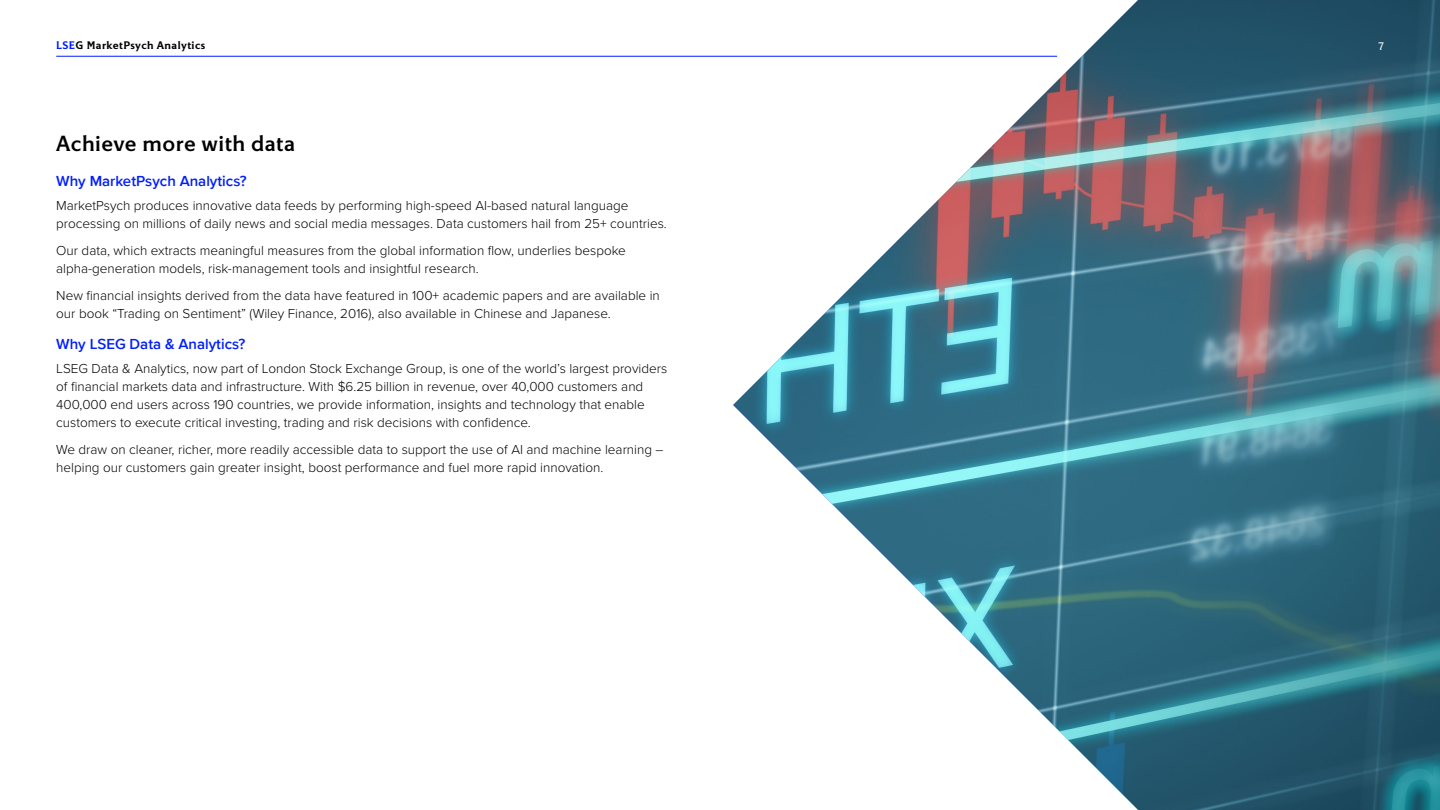
<style>
.page{position:relative;width:1440px;height:810px;background:#fff}
.page>*{position:absolute;margin:0;border:0;box-sizing:border-box;transform-origin:0 0}
.t1{font:500 22.5px "LSEG Motto";letter-spacing:.02em;color:#000}
.t2{font:600 15px "Proxima Nova";color:#001eff}
.t3{font:300 13.5px/18px "Proxima Nova";color:#000}
.t4{font:600 11.25px "LSEG Motto";letter-spacing:.04em;color:#000}
.t5{font:11.25px "LSEG Motto";color:#fff}
.s1{color:#001eff}
</style>
<div class="page">
<img style="left:733px;top:0;width:707px;height:810px">
<hr style="left:56px;top:56px;width:1001px;height:1px;background:#001eff">
<p class="t4" style="left:56px;top:38px;width:151px"><span class="s1">LSE</span>G MarketPsych Analytics</p>
<p class="t5" style="left:1378px;top:39px;width:7px">7</p>
<h1 class="t1" style="left:56px;top:130px;width:240px">Achieve more with data</h1>
<p class="t2" style="left:56px;top:170px;width:192px">Why MarketPsych Analytics?</p>
<p class="t3" style="left:56px;top:196px;width:612px">MarketPsych produces innovative data feeds by performing high-speed AI-based natural language processing on millions of daily news and social media messages. Data customers hail from 25+ countries.</p>
<p class="t3" style="left:56px;top:241px;width:571px">Our data, which extracts meaningful measures from the global information flow, underlies bespoke alpha-generation models, risk-management tools and insightful research.</p>
<p class="t3" style="left:56px;top:286px;width:605px">New financial insights derived from the data have featured in 100+ academic papers and are available in our book “Trading on Sentiment” (Wiley Finance, 2016), also available in Chinese and Japanese.</p>
<p class="t2" style="left:56px;top:333px;width:191px">Why LSEG Data &amp; Analytics?</p>
<p class="t3" style="left:56px;top:359px;width:612px">LSEG Data &amp; Analytics, now part of London Stock Exchange Group, is one of the world’s largest providers of financial markets data and infrastructure. With $6.25 billion in revenue, over 40,000 customers and 400,000 end users across 190 countries, we provide information, insights and technology that enable customers to execute critical investing, trading and risk decisions with confidence.</p>
<p class="t3" style="left:56px;top:440px;width:609px">We draw on cleaner, richer, more readily accessible data to support the use of AI and machine learning – helping our customers gain greater insight, boost performance and fuel more rapid innovation.</p>
</div>
